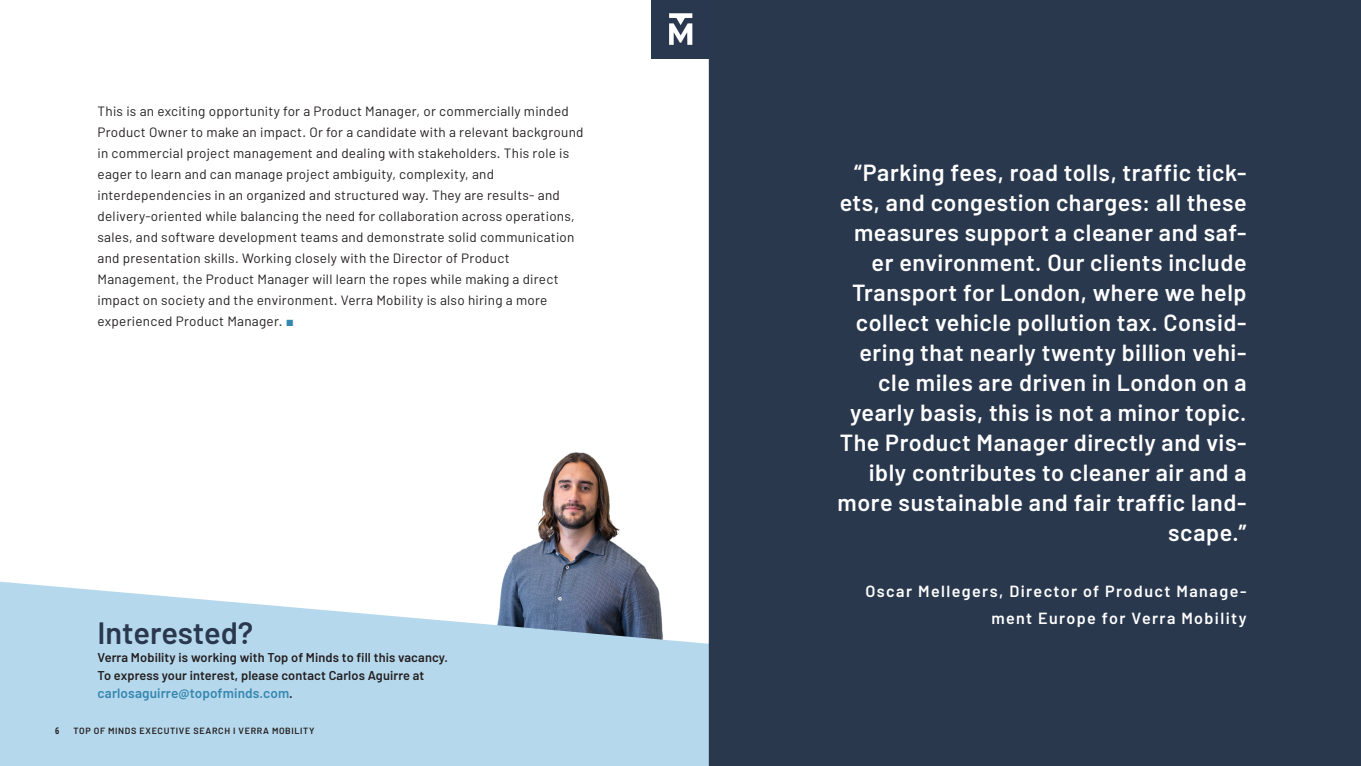
<style>
.page{position:relative;width:1361px;height:766px;background:#fff}
.page>*{position:absolute;margin:0;border:0;box-sizing:border-box;transform-origin:0 0}
.t1{font:600 30.75px "Barlow";color:#2a384e}
.t2{font:600 23.25px/30px "Barlow";letter-spacing:.025em;color:#fff;text-align:right}
.t3{font:600 16.12px/27.8px "Barlow";letter-spacing:.085em;color:#fff;text-align:right}
.t4{font:13.5px/21px "Barlow";letter-spacing:.02em;color:#231f20}
.t5{font:600 13.5px "Barlow";letter-spacing:.01em;color:#3587b0}
.t6{font:600 12.75px "Barlow";letter-spacing:.01em;color:#231f20}
.t7{font:600 9px "Barlow";letter-spacing:.07em;color:#231f20}
.t8{font:700 condensed 9px "Open Sans";color:#231f20}
.s1{color:#3587b0}
.s2{color:#231f20}
</style>
<div class="page">
<img style="left:502px;top:452px;width:151px;height:129px">
<svg style="left:0;top:581px;width:709px;height:184px;background:#b7d4e6"></svg>
<div style="left:709px;top:0;width:652px;height:765px;background:#2a384e"></div>
<img style="left:651px;top:0;width:58px;height:58px">
<p class="t4" style="left:98px;top:100px;width:487px">This is an exciting opportunity for a Product Manager, or commercially minded Product Owner to make an impact. Or for a candidate with a relevant background in commercial project management and dealing with stakeholders. This role is eager to learn and can manage project ambiguity, complexity, and interdependencies in an organized and structured way. They are results- and delivery-oriented while balancing the need for collaboration across operations, sales, and software development teams and demonstrate solid communication and presentation skills. Working closely with the Director of Product Management, the Product Manager will learn the ropes while making a direct impact on society and the environment. Verra Mobility is also hiring a more experienced Product Manager. <span class="s1">■</span></p>
<p class="t1" style="left:98px;top:610px;width:157px">Interested?</p>
<p class="t6" style="left:98px;top:647px;width:352px">Verra Mobility is working with Top of Minds to fill this vacancy.</p>
<p class="t6" style="left:98px;top:665px;width:328px">To express your interest, please contact Carlos Aguirre at</p>
<p class="t5" style="left:98px;top:682px;width:197px">carlosaguirre@topofminds.com<span class="s2">.</span></p>
<p class="t8" style="left:55px;top:724px;width:6px">6</p>
<p class="t7" style="left:73px;top:724px;width:243px">TOP OF MINDS EXECUTIVE SEARCH I VERRA MOBILITY</p>
<p class="t2" style="left:837px;top:155px;width:410px">“Parking fees, road tolls, traffic tick&shy;ets, and congestion charges: all these measures support a cleaner and saf&shy;er environment. Our clients include Transport for London, where we help collect vehicle pollution tax. Consid&shy;ering that nearly twenty billion vehi&shy;cle miles are driven in London on a yearly basis, this is not a minor topic.<br>The Product Manager directly and vis&shy;ibly contributes to cleaner air and a more sustainable and fair traffic land&shy;scape.”</p>
<p class="t3" style="left:865px;top:575px;width:382px">Oscar Mellegers, Director of Product Manage&shy;ment Europe for Verra Mobility</p>
</div>
